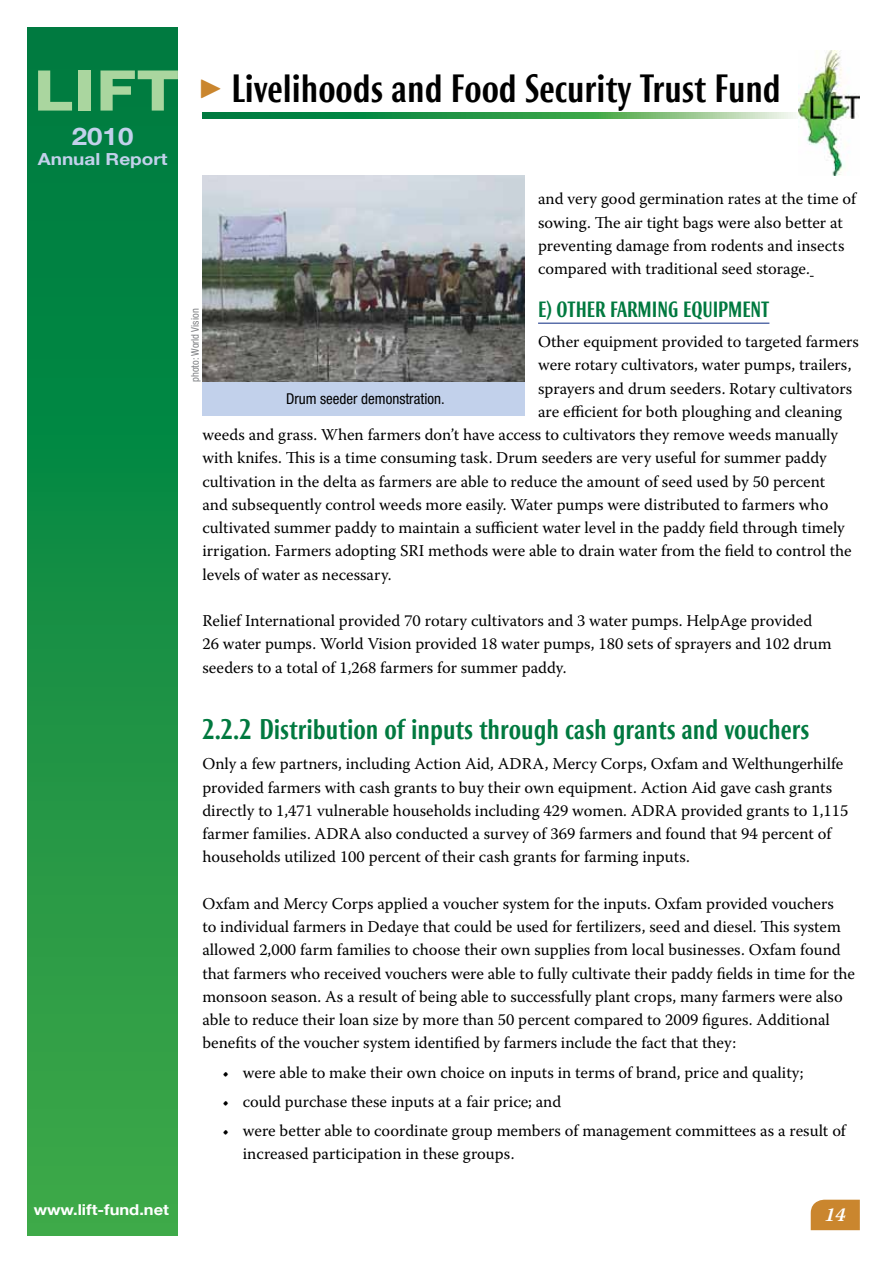
<style>
.page{position:relative;width:893px;height:1263px;background:#fff}
.page>*{position:absolute;margin:0;border:0;box-sizing:border-box;transform-origin:0 0}
.t1{font:52.2px "Bureau Grot Seven Nine";color:#aad69f}
.t2{font:500 37.5px "Bureau Roxy";color:#000}
.t3{font:500 27px "Bureau Roxy";color:#00793f}
.t4{font:700 24.15px "Helvetica Neue";color:#c2d1eb;scale:1.14 1}
.t5{font:500 21px "Bureau Roxy";color:#00793f}
.t6{font:italic 700 19.5px "Warnock Pro";color:#fff}
.t7{font:700 16.65px "Helvetica Neue";color:#c2d1eb;scale:1.14 1}
.t8{font:16.5px/23.2px "Warnock Pro";color:#000}
.t9{font:condensed 15px "Helvetica Neue";color:#000}
.t10{font:700 15px "Helvetica Neue";color:#fff;scale:1.1 1}
.t11{font:condensed 10.5px "Helvetica Neue";color:#808285}
</style>
<div class="page">
<div style="left:27px;top:27px;width:151px;height:1209px;background:linear-gradient(to bottom,#007940,#3da849)"></div>
<svg style="left:202px;top:113px;width:594px;height:6px;background:#43a360"></svg>
<img style="left:798px;top:50px;width:61px;height:126px">
<svg style="left:811px;top:1200px;width:49px;height:30px"></svg>
<hr style="left:538px;top:323px;width:231px;height:1px;background:#25408f">
<img style="left:202px;top:175px;width:323px;height:207px">
<div style="left:202px;top:382px;width:323px;height:34px;background:#c2d1eb"></div>
<h1 class="t1" style="left:33px;top:59px;width:147px">LIFT</h1>
<h3 class="t4" style="left:72px;top:122px;width:55px">2010</h3>
<p class="t7" style="left:38px;top:149px;width:115px">Annual Report</p>
<h2 class="t2" style="left:232px;top:67px;width:551px">Livelihoods and Food Security Trust Fund</h2>
<p class="t8" style="left:538px;top:187px;width:319px">and very good germination rates at the time of sowing. The air tight bags were also better at preventing damage from rodents and insects compared with traditional seed storage.</p>
<p class="t5" style="left:538px;top:297px;width:29px">e) Other</p>
<p class="t5" style="left:610px;top:297px;width:142px">farming equipment</p>
<p class="t8" style="left:538px;top:330px;width:322px">Other equipment provided to targeted farmers</p>
<p class="t8" style="left:538px;top:353px;width:315px">were rotary cultivators, water pumps, trailers,</p>
<p class="t8" style="left:538px;top:376px;width:316px">sprayers and drum seeders. Rotary cultivators</p>
<p class="t8" style="left:538px;top:399px;width:306px">are efficient for both ploughing and cleaning</p>
<p class="t8" style="left:202px;top:423px;width:637px">weeds and grass. When farmers don’t have access to cultivators they remove weeds manually</p>
<p class="t8" style="left:202px;top:446px;width:626px">with knifes. This is a time consuming task. Drum seeders are very useful for summer paddy</p>
<p class="t8" style="left:202px;top:469px;width:624px">cultivation in the delta as farmers are able to reduce the amount of seed used by 50 percent</p>
<p class="t8" style="left:202px;top:492px;width:627px">and subsequently control weeds more easily. Water pumps were distributed to farmers who</p>
<p class="t8" style="left:202px;top:516px;width:644px">cultivated summer paddy to maintain a sufficient water level in the paddy field through timely</p>
<p class="t8" style="left:202px;top:539px;width:651px">irrigation. Farmers adopting SRI methods were able to drain water from the field to control the</p>
<p class="t8" style="left:202px;top:562px;width:191px">levels of water as necessary.</p>
<p class="t8" style="left:202px;top:609px;width:631px">Relief International provided 70 rotary cultivators and 3 water pumps. HelpAge provided<br>26 water pumps. World Vision provided 18 water pumps, 180 sets of sprayers and 102 drum seeders to a total of 1,268 farmers for summer paddy.</p>
<p class="t11" style="left:189px;top:382px;width:75px;rotate:-90deg">photo: World Vision</p>
<p class="t9" style="left:286px;top:390px;width:160px">Drum seeder demonstration.</p>
<p class="t10" style="left:34px;top:1201px;width:124px">www.lift-fund.net</p>
<h3 class="t3" style="left:202px;top:714px;width:608px">2.2.2 Distribution of inputs through cash grants and vouchers</h3>
<p class="t8" style="left:202px;top:752px;width:647px">Only a few partners, including Action Aid, ADRA, Mercy Corps, Oxfam and Welthungerhilfe provided farmers with cash grants to buy their own equipment. Action Aid gave cash grants directly to 1,471 vulnerable households including 429 women. ADRA provided grants to 1,115 farmer families. ADRA also conducted a survey of 369 farmers and found that 94 percent of households utilized 100 percent of their cash grants for farming inputs.</p>
<p class="t8" style="left:202px;top:891px;width:654px">Oxfam and Mercy Corps applied a voucher system for the inputs. Oxfam provided vouchers<br>to individual farmers in Dedaye that could be used for fertilizers, seed and diesel. This system allowed 2,000 farm families to choose their own supplies from local businesses. Oxfam found that farmers who received vouchers were able to fully cultivate their paddy fields in time for the monsoon season. As a result of being able to successfully plant crops, many farmers were also able to reduce their loan size by more than 50 percent compared to 2009 figures. Additional benefits of the voucher system identified by farmers include the fact that they:</p>
<p class="t8" style="left:223px;top:1060px;width:582px">• were able to make their own choice on inputs in terms of brand, price and quality;</p>
<p class="t8" style="left:223px;top:1089px;width:340px">• could purchase these inputs at a fair price; and</p>
<p class="t8" style="left:243px;top:1119px;width:604px;line-height:22.5px;text-indent:-20px">• were better able to coordinate group members of management committees as a result of increased participation in these groups.</p>
<p class="t6" style="left:825px;top:1202px;width:22px">14</p>
</div>
